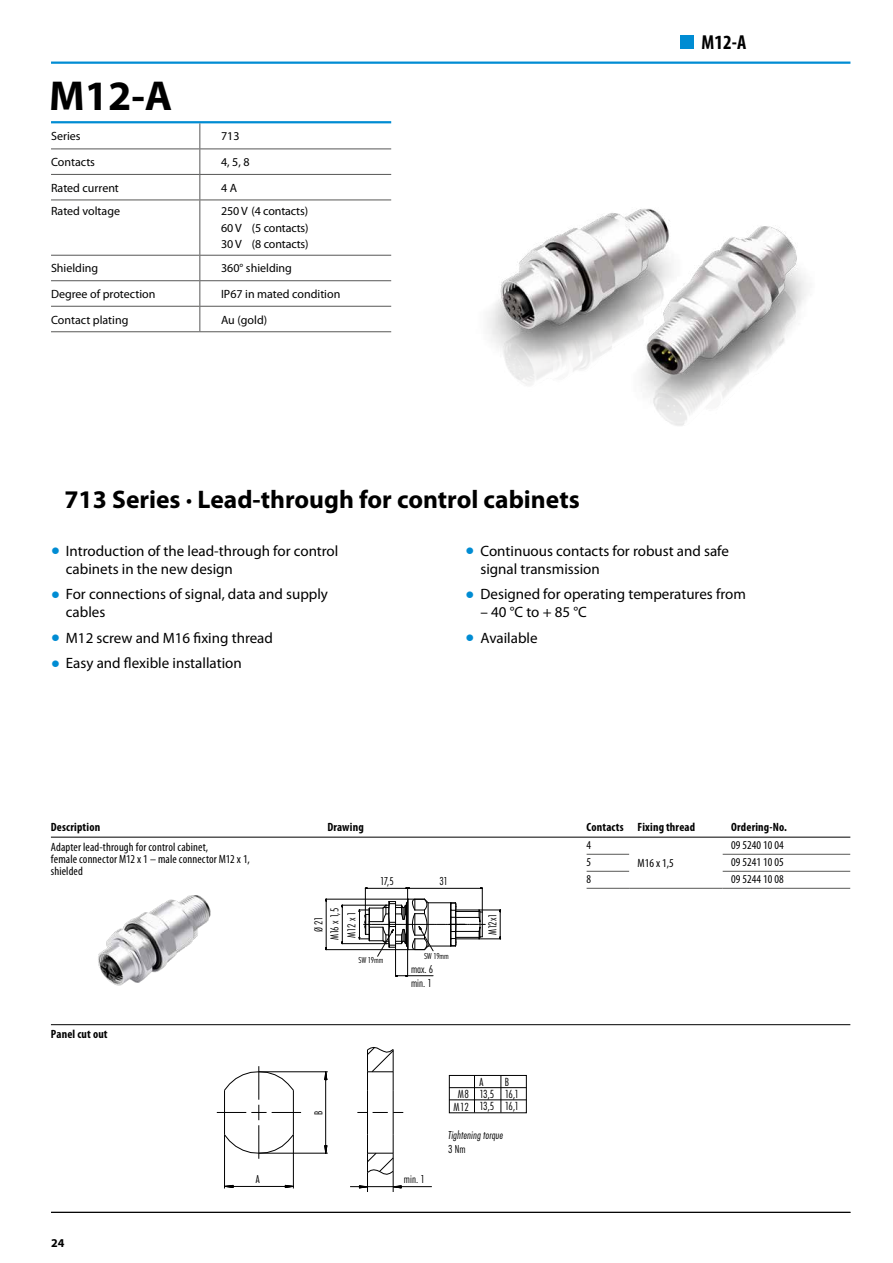
<style>
.page{position:relative;width:893px;height:1263px;background:#fff}
.page>*{position:absolute;margin:0;border:0;box-sizing:border-box;transform-origin:0 0}
.t1{font:700 42px "Myriad Pro";color:#000}
.t2{font:31.5px/43.5px "Myriad Pro";color:#008cd3;text-align:justify}
.t3{font:700 25.5px "Myriad Pro";color:#000}
.t4{font:700 condensed 20.25px "Myriad Pro";color:#000}
.t5{font:15px/18px "Myriad Pro";color:#000}
.t6{font:300 condensed 12.15px/12.1px "Futura T";letter-spacing:-.045em;color:#000}
.t7{font:12px/16.5px "Myriad Pro";color:#000;text-align:justify}
.t8{font:condensed 12px/12px "Myriad Pro";letter-spacing:.01em;color:#000}
.t9{font:700 condensed 12px "Myriad Pro";letter-spacing:.015em;color:#000}
.t10{font:300 condensed 12px/14.4px "Futura T";color:#000}
.t11{font:italic 300 condensed 12px "Futura T";color:#000}
.t12{font:700 12px "Myriad Pro";color:#000}
.t13{font:300 condensed 9px "Futura T";color:#000}
</style>
<div class="page">
<hr style="left:342px;top:905px;width:1px;height:39px;background:#000">
<hr style="left:342px;top:905px;width:45px;height:1px;background:#000">
<hr style="left:342px;top:943px;width:45px;height:1px;background:#000">
<hr style="left:326px;top:899px;width:1px;height:51px;background:#000">
<hr style="left:326px;top:899px;width:82px;height:1px;background:#000">
<hr style="left:326px;top:949px;width:82px;height:1px;background:#000">
<svg style="left:359px;top:888px;width:142px;height:89px"></svg>
<div style="left:680px;top:35px;width:14px;height:14px;background:#008cd3"></div>
<hr style="left:51px;top:62px;width:799px;height:2px;background:#008cd3">
<hr style="left:51px;top:121px;width:340px;height:2px;background:#008cd3">
<hr style="left:51px;top:1212px;width:799px;height:1px;background:#000">
<hr style="left:51px;top:1024px;width:799px;height:1px;background:#000">
<hr style="left:51px;top:837px;width:799px;height:1px;background:#000">
<img style="left:487px;top:208px;width:320px;height:218px">
<img style="left:98px;top:895px;width:113px;height:91px">
<hr style="left:259px;top:1125px;width:1px;height:34px;background:#000">
<hr style="left:259px;top:1066px;width:1px;height:34px;background:#000">
<svg style="left:217px;top:1105px;width:84px;height:15px"></svg>
<hr style="left:259px;top:1153px;width:69px;height:1px;background:#000">
<hr style="left:259px;top:1071px;width:69px;height:1px;background:#000">
<hr style="left:325px;top:1072px;width:1px;height:81px;background:#000">
<svg style="left:324px;top:1145px;width:4px;height:9px"></svg>
<svg style="left:324px;top:1071px;width:4px;height:9px"></svg>
<hr style="left:224px;top:1135px;width:1px;height:53px;background:#000">
<hr style="left:293px;top:1135px;width:1px;height:53px;background:#000">
<hr style="left:225px;top:1186px;width:68px;height:1px;background:#000">
<svg style="left:225px;top:1185px;width:9px;height:3px"></svg>
<svg style="left:285px;top:1185px;width:9px;height:3px"></svg>
<svg style="left:373px;top:1112px;width:30px;height:1px"></svg>
<hr style="left:350px;top:1186px;width:82px;height:1px;background:#000">
<hr style="left:224px;top:1090px;width:1px;height:45px;background:#000">
<svg style="left:224px;top:1071px;width:70px;height:20px"></svg>
<hr style="left:293px;top:1090px;width:1px;height:45px;background:#000">
<svg style="left:224px;top:1134px;width:70px;height:19px"></svg>
<hr style="left:393px;top:1090px;width:1px;height:45px;background:#000">
<hr style="left:367px;top:1090px;width:1px;height:45px;background:#000">
<svg style="left:367px;top:1047px;width:27px;height:43px"></svg>
<svg style="left:359px;top:1135px;width:43px;height:57px"></svg>
<div style="left:449px;top:1075px;width:78px;height:38px;border:1px solid #000"></div>
<hr style="left:474px;top:1075px;width:1px;height:37px;background:#000">
<hr style="left:501px;top:1075px;width:1px;height:37px;background:#000">
<hr style="left:449px;top:1087px;width:77px;height:1px;background:#000">
<hr style="left:449px;top:1099px;width:77px;height:1px;background:#000">
<svg style="left:200px;top:123px;width:1px;height:77px"></svg>
<hr style="left:200px;top:200px;width:1px;height:55px;background:#575756">
<svg style="left:200px;top:256px;width:1px;height:75px"></svg>
<hr style="left:51px;top:149px;width:149px;height:1px;background:#575756">
<hr style="left:200px;top:149px;width:191px;height:1px;background:#575756">
<hr style="left:51px;top:174px;width:149px;height:1px;background:#575756">
<hr style="left:200px;top:174px;width:191px;height:1px;background:#575756">
<hr style="left:51px;top:200px;width:149px;height:1px;background:#575756">
<hr style="left:200px;top:200px;width:191px;height:1px;background:#575756">
<hr style="left:51px;top:255px;width:149px;height:1px;background:#575756">
<hr style="left:200px;top:255px;width:191px;height:1px;background:#575756">
<hr style="left:51px;top:280px;width:149px;height:1px;background:#575756">
<hr style="left:200px;top:280px;width:191px;height:1px;background:#575756">
<hr style="left:51px;top:306px;width:149px;height:1px;background:#575756">
<hr style="left:200px;top:306px;width:191px;height:1px;background:#575756">
<hr style="left:51px;top:331px;width:149px;height:1px;background:#575756">
<hr style="left:200px;top:331px;width:191px;height:1px;background:#575756">
<hr style="left:587px;top:854px;width:42px;height:1px;background:#575756">
<hr style="left:723px;top:854px;width:127px;height:1px;background:#575756">
<hr style="left:587px;top:871px;width:42px;height:1px;background:#575756">
<hr style="left:723px;top:871px;width:127px;height:1px;background:#575756">
<hr style="left:587px;top:888px;width:42px;height:1px;background:#575756">
<hr style="left:629px;top:888px;width:94px;height:1px;background:#575756">
<hr style="left:723px;top:888px;width:127px;height:1px;background:#575756">
<h1 class="t1" style="left:49px;top:72px;width:125px">M12-A</h1>
<p class="t7" style="left:51px;top:128px;width:31px">Series</p>
<p class="t7" style="left:221px;top:128px;width:20px">713</p>
<p class="t7" style="left:51px;top:154px;width:46px">Contacts</p>
<p class="t7" style="left:221px;top:154px;width:30px">4, 5, 8</p>
<p class="t7" style="left:51px;top:180px;width:69px">Rated current</p>
<p class="t7" style="left:221px;top:180px;width:18px">4 A</p>
<p class="t7" style="left:51px;top:203px;width:71px">Rated voltage</p>
<p class="t7" style="left:221px;top:203px;width:89px">250 V (4 contacts)<br>60 V (5 contacts)<br>30 V (8 contacts)</p>
<p class="t7" style="left:51px;top:260px;width:49px">Shielding</p>
<p class="t7" style="left:221px;top:260px;width:72px">360° shielding</p>
<p class="t7" style="left:51px;top:286px;width:106px">Degree of protection</p>
<p class="t7" style="left:221px;top:286px;width:121px">IP67 in mated condition</p>
<p class="t7" style="left:51px;top:311px;width:79px">Contact plating</p>
<p class="t7" style="left:221px;top:311px;width:48px">Au (gold)</p>
<h3 class="t4" style="left:702px;top:31px;width:46px">M12-A</h3>
<h3 class="t3" style="left:64px;top:485px;width:517px">713 Series · Lead-through for control cabinets</h3>
<p class="t5" style="left:480px;top:542px;width:250px">Continuous contacts for robust and safe signal transmission</p>
<p class="t5" style="left:480px;top:585px;width:267px">Designed for operating temperatures from</p>
<p class="t5" style="left:480px;top:599px;width:108px;line-height:25.5px">– 40 °C to + 85 °C<br>Available</p>
<p class="t5" style="left:66px;top:542px;width:274px">Introduction of the lead-through for control cabinets in the new design</p>
<p class="t5" style="left:66px;top:585px;width:264px">For connections of signal, data and supply cables</p>
<p class="t5" style="left:66px;top:625px;width:209px;line-height:25.5px">M12 screw and M16 fixing thread<br>Easy and flexible installation</p>
<h2 class="t2" style="left:51px;top:527px;width:10px">• • •</h2>
<h2 class="t2" style="left:51px;top:640px;width:10px">•</h2>
<h2 class="t2" style="left:466px;top:528px;width:10px">• • •</h2>
<p class="t9" style="left:51px;top:821px;width:51px">Description</p>
<p class="t9" style="left:327px;top:821px;width:38px">Drawing</p>
<p class="t8" style="left:51px;top:841px;width:200px">Adapter lead-through for control cabinet,<br>female connector M12 x 1 – male connector M12 x 1, shielded</p>
<p class="t10" style="left:326px;top:940px;width:34px;line-height:17.1px;rotate:-90deg">M16 x 1,5<br>M12 x 1</p>
<p class="t10" style="left:311px;top:932px;width:17px;rotate:-90deg">Ø 21</p>
<p class="t10" style="left:380px;top:873px;width:15px">17,5</p>
<p class="t10" style="left:440px;top:873px;width:10px">31</p>
<p class="t9" style="left:51px;top:1028px;width:58px">Panel cut out</p>
<p class="t13" style="left:359px;top:954px;width:26px">SW 19mm</p>
<p class="t13" style="left:424px;top:950px;width:26px">SW 19mm</p>
<p class="t10" style="left:411px;top:961px;width:24px">max. 6 min. 1</p>
<p class="t10" style="left:485px;top:935px;width:23px;rotate:-90deg">M12x1</p>
<p class="t12" style="left:51px;top:1236px;width:15px">24</p>
<p class="t10" style="left:311px;top:1115px;width:6px;rotate:-90deg">B</p>
<p class="t10" style="left:256px;top:1171px;width:5px">A</p>
<p class="t10" style="left:404px;top:1172px;width:22px">min. 1</p>
<p class="t6" style="left:479px;top:1076px;width:16px">A<br>13,5<br>13,5</p>
<p class="t6" style="left:505px;top:1076px;width:16px">B<br>16,1<br>16,1</p>
<p class="t11" style="left:448px;top:1128px;width:57px">Tightening torque</p>
<p class="t10" style="left:448px;top:1142px;width:19px">3 Nm</p>
<p class="t6" style="left:453px;top:1088px;width:17px;text-align:center">M8<br>M12</p>
<p class="t9" style="left:587px;top:821px;width:110px">Contacts Fixing thread</p>
<p class="t9" style="left:731px;top:821px;width:57px">Ordering-No.</p>
<p class="t8" style="left:587px;top:840px;width:6px">4</p>
<p class="t8" style="left:638px;top:857px;width:38px">M16 x 1,5</p>
<p class="t8" style="left:731px;top:840px;width:54px">09 5240 10 04</p>
<p class="t8" style="left:587px;top:857px;width:6px">5</p>
<p class="t8" style="left:731px;top:857px;width:54px">09 5241 10 05</p>
<p class="t8" style="left:587px;top:874px;width:6px">8</p>
<p class="t8" style="left:731px;top:874px;width:54px">09 5244 10 08</p>
</div>
